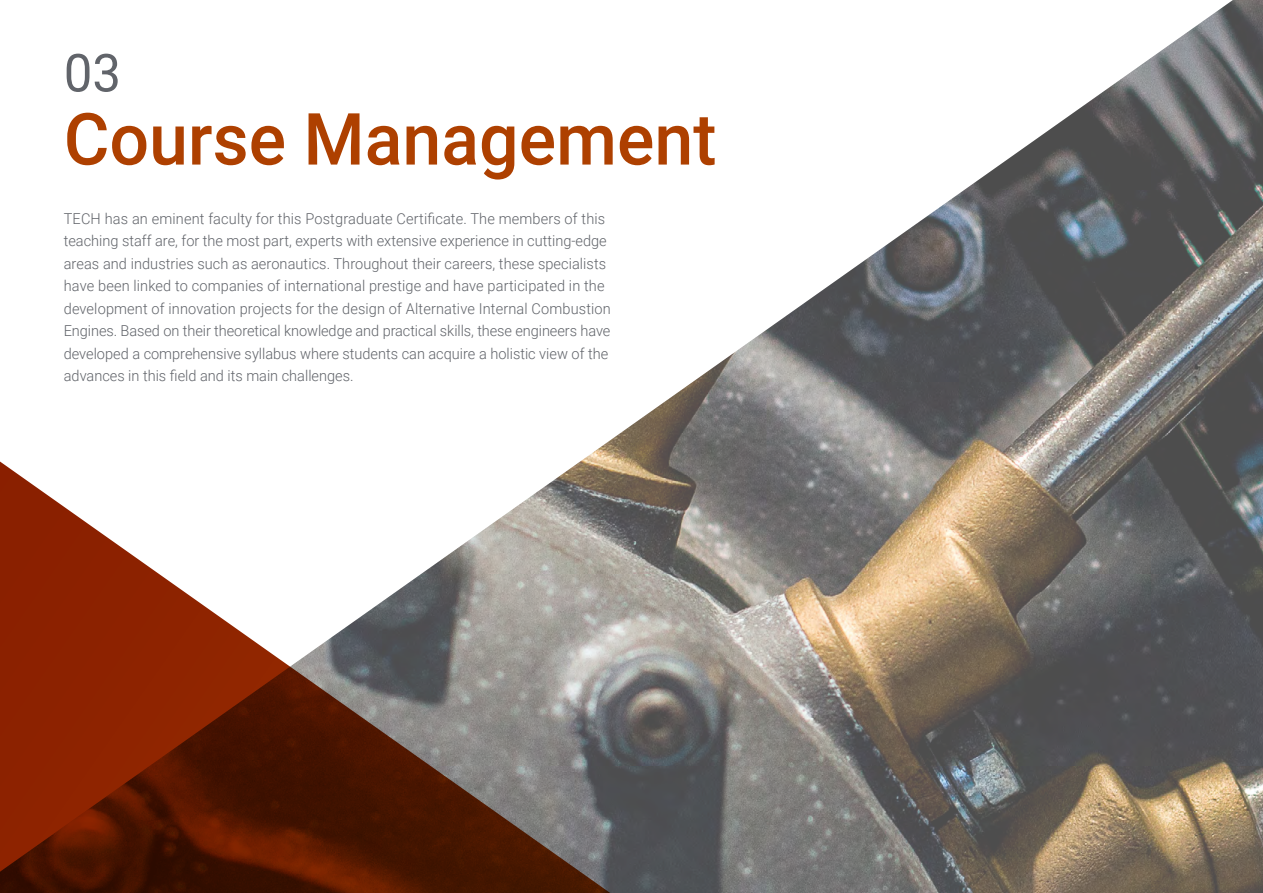
<style>
.page{position:relative;width:1263px;height:893px;background:#fff}
.page>*{position:absolute;margin:0;border:0;box-sizing:border-box;transform-origin:0 0}
.t1{font:500 72px "Roboto";color:#ae4000}
.t2{font:52.5px "Roboto";color:#61646a}
.t3{font:300 15px/22.5px "Roboto";letter-spacing:.005em;color:#61646a}
</style>
<div class="page">
<img style="left:602px;top:0;width:661px;height:893px">
<svg style="left:0;top:446px;width:640px;height:447px"></svg>
<h2 class="t2" style="left:64px;top:36px;width:59px">03</h2>
<h1 class="t1" style="left:64px;top:89px;width:654px">Course Management</h1>
<p class="t3" style="left:64px;top:207px;width:549px">TECH has an eminent faculty for this Postgraduate Certificate. The members of this teaching staff are, for the most part, experts with extensive experience in cutting-edge areas and industries such as aeronautics. Throughout their careers, these specialists have been linked to companies of international prestige and have participated in the development of innovation projects for the design of Alternative Internal Combustion Engines. Based on their theoretical knowledge and practical skills, these engineers have developed a comprehensive syllabus where students can acquire a holistic view of the advances in this field and its main challenges.</p>
</div>
